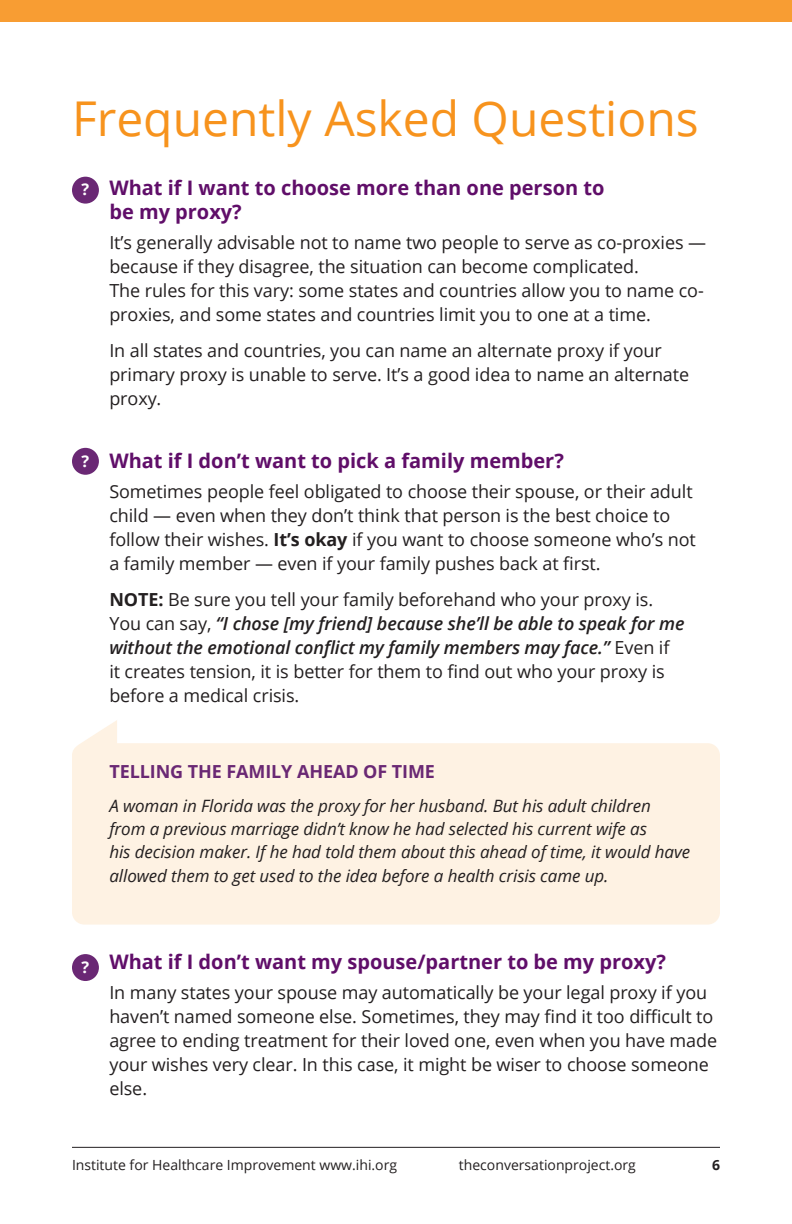
<style>
.page{position:relative;width:792px;height:1224px;background:#fff}
.page>*{position:absolute;margin:0;border:0;box-sizing:border-box;transform-origin:0 0}
.Big_Orange_Header{font:48px "Open Sans";color:#f7931d}
.BodyBold_Purple{font:700 20px/24px "Open Sans";color:#600e69}
.Text_Body{font:18px/24px "Open Sans";letter-spacing:-.005em;color:#231f20}
.Text_Body-2{font:700 18px "Open Sans";letter-spacing:-.005em;color:#6a2874}
.Text_Body-3{font:italic 17px/23.4px "Open Sans";letter-spacing:-.005em;color:#231f20}
.t1{font:700 16.2px "Open Sans";color:#fff}
.t2{font:14px "Open Sans";color:#231f20}
.t3{font:700 14px "Open Sans";color:#231f20}
.s1{font-weight:700}
.s2{font-weight:600;font-style:italic}
</style>
<div class="page">
<hr style="left:72px;top:1147px;width:648px;height:1px;background:#231f20">
<div style="left:0;top:0;width:792px;height:22px;background:#f89d33"></div>
<svg style="left:72px;top:720px;width:648px;height:205px;background:#fef3e6"></svg>
<div style="left:72px;top:177px;width:27px;height:27px;background:#6a2874;border-radius:50%"></div>
<div style="left:72px;top:448px;width:27px;height:27px;background:#6a2874;border-radius:50%"></div>
<div style="left:72px;top:954px;width:27px;height:27px;background:#6a2874;border-radius:50%"></div>
<p class="Big_Orange_Header" style="left:72px;top:85px;width:628px">Frequently Asked Questions</p>
<p class="BodyBold_Purple" style="left:109px;top:175px;width:497px">What if I want to choose more than one person to be my proxy?</p>
<p class="Text_Body" style="left:109px;top:230px;width:598px">It’s generally advisable not to name two people to serve as co-proxies — because if they disagree, the situation can become complicated.<br>The rules for this vary: some states and countries allow you to name co&shy;proxies, and some states and countries limit you to one at a time.</p>
<p class="Text_Body" style="left:109px;top:338px;width:581px">In all states and countries, you can name an alternate proxy if your primary proxy is unable to serve. It’s a good idea to name an alternate proxy.</p>
<p class="t1" style="left:82px;top:178px;width:9px">?</p>
<p class="t1" style="left:82px;top:449px;width:9px">?</p>
<p class="BodyBold_Purple" style="left:109px;top:448px;width:456px">What if I don’t want to pick a family member?</p>
<p class="Text_Body" style="left:109px;top:479px;width:588px">Sometimes people feel obligated to choose their spouse, or their adult child — even when they don’t think that person is the best choice to follow their wishes. <span class="s1">It’s okay</span> if you want to choose someone who’s not a family member — even if your family pushes back at first.</p>
<p class="Text_Body" style="left:109px;top:587px;width:577px"><span class="s1">NOTE:</span> Be sure you tell your family beforehand who your proxy is.<br>You can say, <span class="s2">“I chose [my friend] because she’ll be able to speak for me without the emotional conflict my family members may face.”</span> Even if it creates tension, it is better for them to find out who your proxy is before a medical crisis.</p>
<p class="Text_Body-2" style="left:109px;top:758px;width:327px">TELLING THE FAMILY AHEAD OF TIME</p>
<p class="Text_Body-3" style="left:109px;top:794px;width:582px">A woman in Florida was the proxy for her husband. But his adult children from a previous marriage didn’t know he had selected his current wife as<br>his decision maker. If he had told them about this ahead of time, it would have allowed them to get used to the idea before a health crisis came up.</p>
<p class="t1" style="left:82px;top:956px;width:9px">?</p>
<p class="BodyBold_Purple" style="left:109px;top:950px;width:558px">What if I don’t want my spouse/partner to be my proxy?</p>
<p class="Text_Body" style="left:109px;top:980px;width:609px">In many states your spouse may automatically be your legal proxy if you haven’t named someone else. Sometimes, they may find it too difficult to agree to ending treatment for their loved one, even when you have made your wishes very clear. In this case, it might be wiser to choose someone else.</p>
<p class="t2" style="left:72px;top:1155px;width:327px">Institute for Healthcare Improvement www.ihi.org</p>
<p class="t2" style="left:459px;top:1155px;width:179px">theconversationproject.org</p>
<p class="t3" style="left:712px;top:1155px;width:9px">6</p>
</div>
